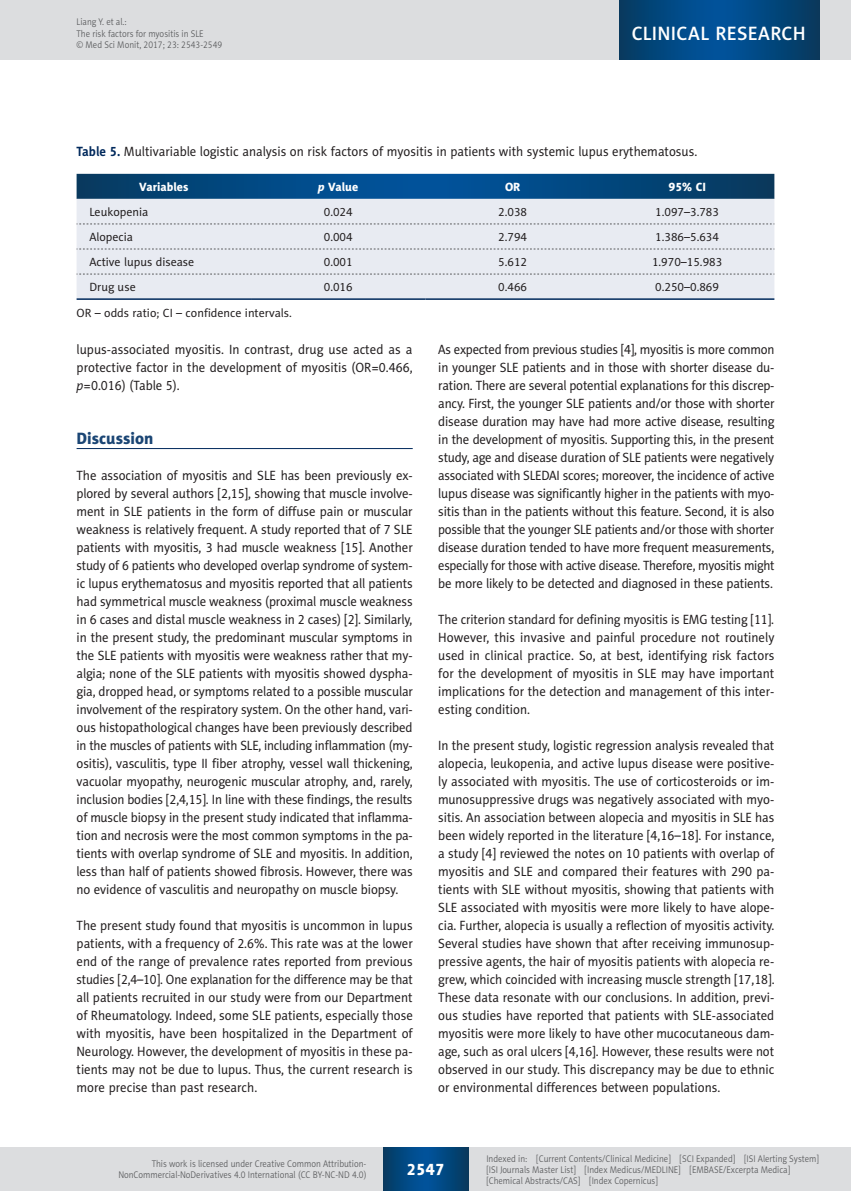
<style>
.page{position:relative;width:851px;height:1191px;background:#fff}
.page>*{position:absolute;margin:0;border:0;box-sizing:border-box;transform-origin:0 0}
.t1{font:19.5px "Naomi Sans EFN Medium";letter-spacing:.015em;color:#fff}
.MSM_Headline_1{font:16.5px "Naomi Sans EFN Heavy";color:#1a4574}
.t2{font:16.5px "Naomi Sans EFN Heavy";color:#fff}
.MSM_Body{font:13.5px/18px "Naomi Sans EFN";color:#231f20;text-align:justify;scale:.95 1}
.MSM_Body-2{font:13.5px/18px "Naomi Sans EFN";color:#231f20;text-align:justify;scale:.94 1}
.MSM_Body-3{font:13.5px/18px "Naomi Sans EFN";color:#231f20;text-align:justify;scale:.93 1}
.MSM_Tabela_zawartosc{font:12px "Naomi Sans EFN";color:#231f20}
.MSM_Table_podpis_dol{font:12px "Naomi Sans EFN";color:#231f20}
.MSM_Tabela_Head{font:12px "Naomi Sans EFN Heavy";color:#fff}
.t3{font:9.75px/11.2px "Naomi Sans EFN Light";color:#57585a;scale:.9 1}
.s1{font-weight:700;color:#00295c}
.s2{font-style:italic}
</style>
<div class="page">
<hr style="left:77px;top:448px;width:335px;height:1px;background:#00295c">
<svg style="left:77px;top:174px;width:697px;height:25px;background:#04487f"></svg>
<div style="left:77px;top:199px;width:697px;height:99px;background:#e8ebf2"></div>
<svg style="left:77px;top:224px;width:697px;height:1px"></svg>
<svg style="left:77px;top:249px;width:697px;height:1px"></svg>
<svg style="left:77px;top:274px;width:697px;height:1px"></svg>
<hr style="left:77px;top:298px;width:174px;height:2px;background:#00295c">
<hr style="left:251px;top:298px;width:174px;height:2px;background:#00295c">
<hr style="left:425px;top:298px;width:175px;height:2px;background:#00295c">
<hr style="left:600px;top:298px;width:174px;height:2px;background:#00295c">
<div style="left:0;top:1148px;width:850px;height:43px;background:#dcdddf"></div>
<svg style="left:383px;top:1147px;width:85px;height:43px;background:#02477e"></svg>
<div style="left:0;top:0;width:850px;height:60px;background:#dcdddf"></div>
<svg style="left:619px;top:0;width:200px;height:60px;background:#02477e"></svg>
<p class="t3" style="left:77px;top:16px;width:163px">Liang Y. et al.:<br>The risk factors for myositis in SLE<br>© Med Sci Monit, 2017; 23: 2543-2549</p>
<h1 class="t1" style="left:631px;top:22px;width:175px">CLINICAL RESEARCH</h1>
<p class="MSM_Body" style="left:77px;top:142px;width:654px"><span class="s1">Table 5.</span> Multivariable logistic analysis on risk factors of myositis in patients with systemic lupus erythematosus.</p>
<p class="MSM_Tabela_Head" style="left:139px;top:179px;width:51px">Variables</p>
<p class="MSM_Tabela_Head" style="left:318px;top:179px;width:42px"><span class="s2">p</span> Value</p>
<p class="MSM_Tabela_Head" style="left:505px;top:179px;width:17px">OR</p>
<p class="MSM_Tabela_Head" style="left:668px;top:179px;width:39px">95% CI</p>
<p class="MSM_Tabela_zawartosc" style="left:89px;top:205px;width:60px">Leukopenia</p>
<p class="MSM_Tabela_zawartosc" style="left:324px;top:205px;width:30px">0.024</p>
<p class="MSM_Tabela_zawartosc" style="left:498px;top:205px;width:30px">2.038</p>
<p class="MSM_Tabela_zawartosc" style="left:655px;top:205px;width:65px">1.097–3.783</p>
<p class="MSM_Tabela_zawartosc" style="left:89px;top:230px;width:45px">Alopecia</p>
<p class="MSM_Tabela_zawartosc" style="left:324px;top:230px;width:30px">0.004</p>
<p class="MSM_Tabela_zawartosc" style="left:498px;top:230px;width:30px">2.794</p>
<p class="MSM_Tabela_zawartosc" style="left:655px;top:230px;width:65px">1.386–5.634</p>
<p class="MSM_Tabela_zawartosc" style="left:89px;top:255px;width:106px">Active lupus disease</p>
<p class="MSM_Tabela_zawartosc" style="left:324px;top:255px;width:30px">0.001</p>
<p class="MSM_Tabela_zawartosc" style="left:498px;top:255px;width:30px">5.612</p>
<p class="MSM_Tabela_zawartosc" style="left:652px;top:255px;width:72px">1.970–15.983</p>
<p class="MSM_Tabela_zawartosc" style="left:89px;top:280px;width:48px">Drug use</p>
<p class="MSM_Tabela_zawartosc" style="left:324px;top:280px;width:30px">0.016</p>
<p class="MSM_Tabela_zawartosc" style="left:498px;top:280px;width:30px">0.466</p>
<p class="MSM_Tabela_zawartosc" style="left:655px;top:280px;width:65px">0.250–0.869</p>
<p class="MSM_Table_podpis_dol" style="left:77px;top:306px;width:217px">OR – odds ratio; CI – confidence intervals.</p>
<p class="MSM_Body" style="left:77px;top:340px;width:355px">lupus-associated myositis. In contrast, drug use acted as a protective factor in the development of myositis (OR=0.466, <span class="s2">p</span>=0.016) (Table 5).</p>
<p class="MSM_Headline_1" style="left:77px;top:428px;width:78px">Discussion</p>
<p class="MSM_Body" style="left:77px;top:466px;width:355px">The association of myositis and SLE has been previously ex&shy;plored by several authors [2,15], showing that muscle involve&shy;ment in SLE patients in the form of diffuse pain or muscular weakness is relatively frequent. A study reported that of 7 SLE patients with myositis, 3 had muscle weakness [15]. Another study of 6 patients who developed overlap syndrome of system&shy;ic lupus erythematosus and myositis reported that all patients had symmetrical muscle weakness (proximal muscle weakness in 6 cases and distal muscle weakness in 2 cases) [2]. Similarly, in the present study, the predominant muscular symptoms in the SLE patients with myositis were weakness rather that my&shy;algia; none of the SLE patients with myositis showed dyspha&shy;gia, dropped head, or symptoms related to a possible muscular involvement of the respiratory system. On the other hand, vari&shy;ous histopathological changes have been previously described in the muscles of patients with SLE, including inflammation (my&shy;ositis), vasculitis, type II fiber atrophy, vessel wall thickening, vacuolar myopathy, neurogenic muscular atrophy, and, rarely, inclusion bodies [2,4,15]. In line with these findings, the results of muscle biopsy in the present study indicated that inflamma&shy;tion and necrosis were the most common symptoms in the pa&shy;tients with overlap syndrome of SLE and myositis. In addition, less than half of patients showed fibrosis. However, there was no evidence of vasculitis and neuropathy on muscle biopsy.</p>
<p class="MSM_Body" style="left:77px;top:916px;width:355px">The present study found that myositis is uncommon in lupus patients, with a frequency of 2.6%. This rate was at the lower end of the range of prevalence rates reported from previous studies [2,4–10]. One explanation for the difference may be that all patients recruited in our study were from our Department of Rheumatology. Indeed, some SLE patients, especially those with myositis, have been hospitalized in the Department of Neurology. However, the development of myositis in these pa&shy;tients may not be due to lupus. Thus, the current research is more precise than past research.</p>
<p class="MSM_Body-2" style="left:438px;top:340px;width:359px">As expected from previous studies [4], myositis is more common in younger SLE patients and in those with shorter disease du&shy;ration. There are several potential explanations for this discrep&shy;ancy. First, the younger SLE patients and/or those with shorter disease duration may have had more active disease, resulting in the development of myositis. Supporting this, in the present study, age and disease duration of SLE patients were negatively associated with SLEDAI scores; moreover, the incidence of active lupus disease was significantly higher in the patients with myo&shy;sitis than in the patients without this feature. Second, it is also possible that the younger SLE patients and/or those with shorter disease duration tended to have more frequent measurements, especially for those with active disease. Therefore, myositis might be more likely to be detected and diagnosed in these patients.</p>
<p class="MSM_Body-3" style="left:438px;top:610px;width:363px">The criterion standard for defining myositis is EMG testing [11].<br>However, this invasive and painful procedure not routinely used in clinical practice. So, at best, identifying risk factors for the development of myositis in SLE may have important implications for the detection and management of this inter&shy;esting condition.</p>
<p class="MSM_Body" style="left:438px;top:736px;width:355px">In the present study, logistic regression analysis revealed that alopecia, leukopenia, and active lupus disease were positive&shy;ly associated with myositis. The use of corticosteroids or im&shy;munosuppressive drugs was negatively associated with myo&shy;sitis. An association between alopecia and myositis in SLE has been widely reported in the literature [4,16–18]. For instance, a study [4] reviewed the notes on 10 patients with overlap of myositis and SLE and compared their features with 290 pa&shy;tients with SLE without myositis, showing that patients with SLE associated with myositis were more likely to have alope&shy;cia. Further, alopecia is usually a reflection of myositis activity.<br>Several studies have shown that after receiving immunosup&shy;pressive agents, the hair of myositis patients with alopecia re&shy;grew, which coincided with increasing muscle strength [17,18].<br>These data resonate with our conclusions. In addition, previ&shy;ous studies have reported that patients with SLE-associated myositis were more likely to have other mucocutaneous dam&shy;age, such as oral ulcers [4,16]. However, these results were not observed in our study. This discrepancy may be due to ethnic or environmental differences between populations.</p>
<p class="t3" style="left:118px;top:1158px;width:277px;text-align:right">This work is licensed under Creative Common Attribution-<br>NonCommercial-NoDerivatives 4.0 International (CC BY-NC-ND 4.0)</p>
<p class="t2" style="left:406px;top:1159px;width:40px">2547</p>
<p class="t3" style="left:486px;top:1152px;width:371px">Indexed in: [Current Contents/Clinical Medicine] [SCI Expanded] [ISI Alerting System] [ISI Journals Master List] [Index Medicus/MEDLINE] [EMBASE/Excerpta Medica] [Chemical Abstracts/CAS] [Index Copernicus]</p>
</div>
